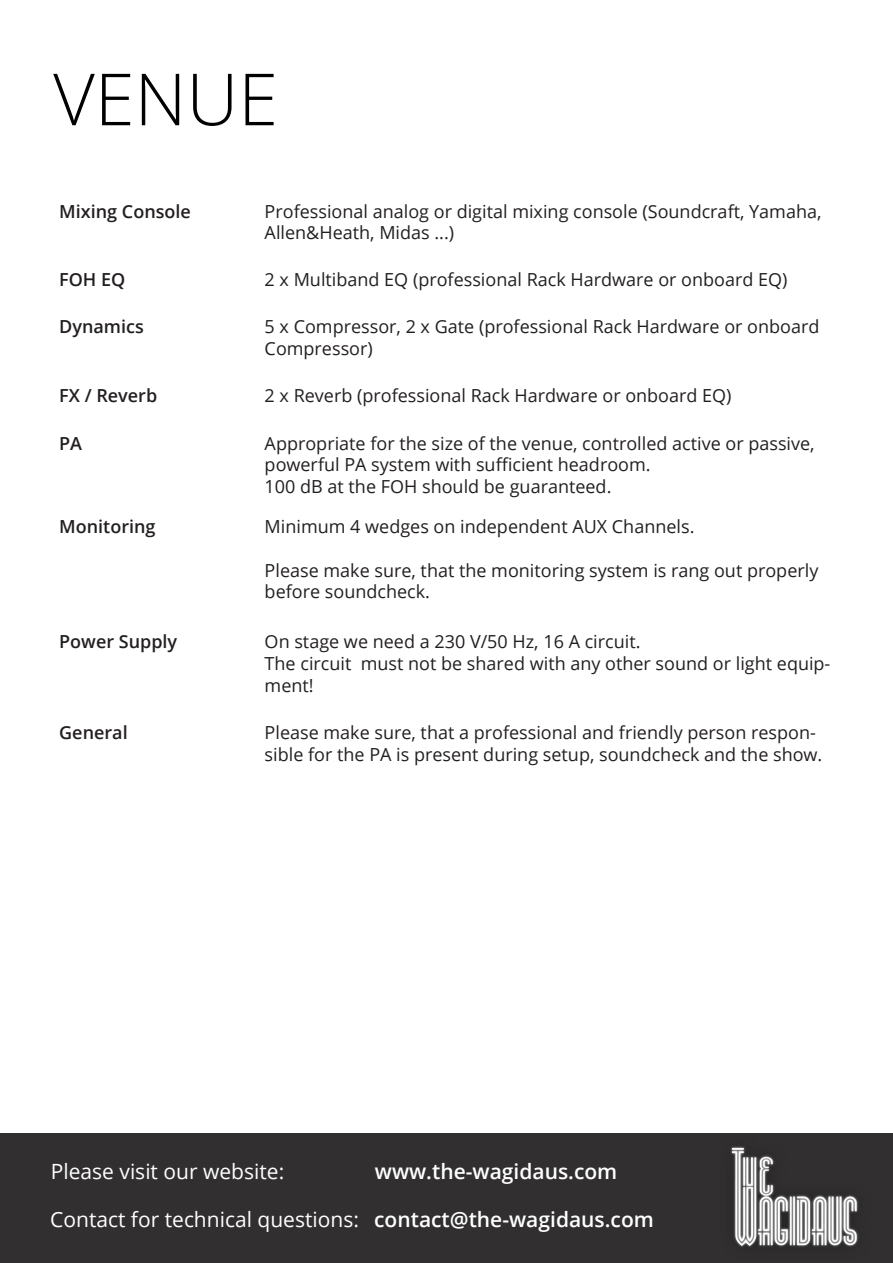
<style>
.page{position:relative;width:893px;height:1263px;background:#fff}
.page>*{position:absolute;margin:0;border:0;box-sizing:border-box;transform-origin:0 0}
.t1{font:300 72px "Open Sans";color:#000001}
.t2{font:21px "Open Sans";color:#fff}
.t3{font:600 21px "Open Sans";color:#fff}
.t4{font:18px/21.6px "Open Sans";color:#231f20}
.t5{font:600 18px "Open Sans";color:#231f20}
.s1{font-weight:600}
</style>
<div class="page">
<div style="left:0;top:1133px;width:893px;height:130px;background:#312f30"></div>
<img style="left:731px;top:1146px;width:127px;height:101px">
<p class="t1" style="left:53px;top:50px;width:226px">VENUE</p>
<p class="t5" style="left:59px;top:199px;width:133px">Mixing Console</p>
<p class="t4" style="left:265px;top:200px;width:558px">Professional analog or digital mixing console (Soundcraft, Yamaha,</p>
<p class="t4" style="left:265px;top:221px;width:191px">Allen&amp;Heath, Midas ...)</p>
<p class="t5" style="left:59px;top:268px;width:68px">FOH EQ</p>
<p class="t4" style="left:265px;top:269px;width:524px">2 x Multiband EQ (professional Rack Hardware or onboard EQ)</p>
<p class="t5" style="left:59px;top:314px;width:86px">Dynamics</p>
<p class="t4" style="left:265px;top:315px;width:556px">5 x Compressor, 2 x Gate (professional Rack Hardware or onboard<br>Compressor)</p>
<p class="t5" style="left:59px;top:383px;width:99px">FX / Reverb</p>
<p class="t4" style="left:265px;top:384px;width:468px">2 x Reverb (professional Rack Hardware or onboard EQ)</p>
<p class="t5" style="left:59px;top:431px;width:24px">PA</p>
<p class="t4" style="left:265px;top:432px;width:551px">Appropriate for the size of the venue, controlled active or passive, powerful PA system with sufficient headroom.</p>
<p class="t4" style="left:265px;top:475px;width:348px">100 dB at the FOH should be guaranteed.</p>
<p class="t5" style="left:59px;top:515px;width:98px">Monitoring</p>
<p class="t4" style="left:265px;top:516px;width:431px">Minimum 4 wedges on independent AUX Channels.</p>
<p class="t4" style="left:265px;top:559px;width:555px">Please make sure, that the monitoring system is rang out properly before soundcheck.</p>
<p class="t5" style="left:59px;top:629px;width:120px">Power Supply</p>
<p class="t4" style="left:265px;top:631px;width:377px">On stage we need a 230 V/50 Hz, 16 A circuit.</p>
<p class="t4" style="left:265px;top:652px;width:567px">The circuit must not be shared with any other sound or light equip&shy;ment!</p>
<p class="t5" style="left:59px;top:720px;width:70px">General</p>
<p class="t4" style="left:265px;top:721px;width:559px">Please make sure, that a professional and friendly person respon&shy;sible for the PA is present during setup, soundcheck and the show.</p>
<p class="t2" style="left:51px;top:1157px;width:235px">Please visit our website:</p>
<p class="t3" style="left:375px;top:1157px;width:244px">www.the-wagidaus.com</p>
<p class="t2" style="left:50px;top:1205px;width:605px">Contact for technical questions: <span class="s1">contact@the-wagidaus.com</span></p>
</div>
